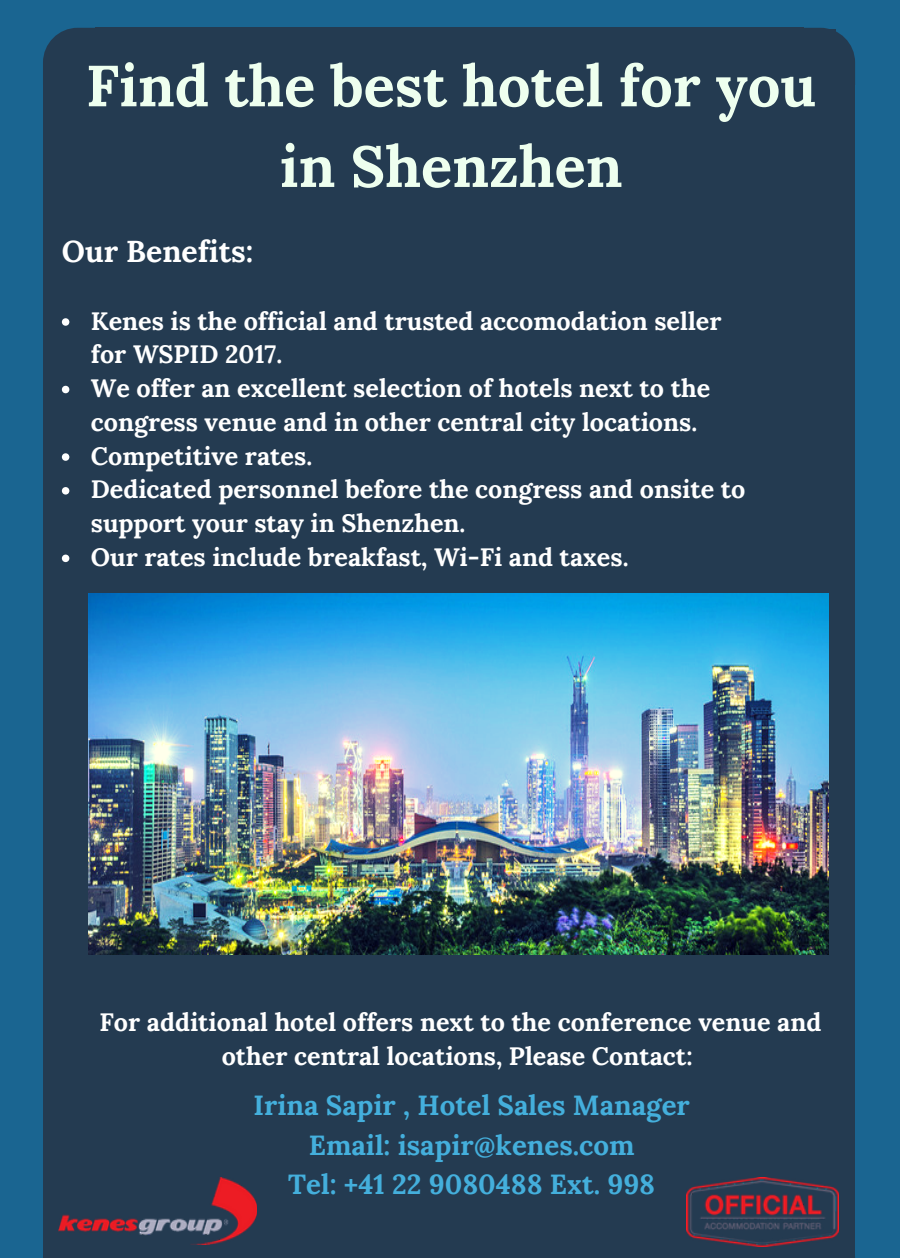
<style>
.page{position:relative;width:900px;height:1258px;background:#1a6591}
.page>*{position:absolute;margin:0;border:0;box-sizing:border-box;transform-origin:0 0}
.t1{font:700 57.75px/80.5px "Lora";color:#eeffef;text-align:center}
.t2{font:700 30.25px "Lora";color:#fff}
.t3{font:700 27.75px/39.5px "Lora";color:#44afdc;text-align:center}
.t4{font:700 25.25px/33.8px "Lora";color:#fff}
</style>
<div class="page">
<svg style="left:803px;top:28px;width:52px;height:55px"></svg>
<div style="left:801px;top:83px;width:54px;height:1174px;background:#243b51"></div>
<div style="left:79px;top:30px;width:757px;height:1228px;background:#243b51"></div>
<div style="left:95px;top:28px;width:708px;height:57px;background:#243b51"></div>
<svg style="left:43px;top:28px;width:52px;height:55px"></svg>
<div style="left:43px;top:83px;width:54px;height:1174px;background:#243b51"></div>
<hr style="left:95px;top:1256px;width:708px;height:2px;background:#301111">
<svg style="left:43px;top:1256px;width:54px;height:2px"></svg>
<svg style="left:801px;top:1256px;width:54px;height:2px"></svg>
<svg style="left:62px;top:318px;width:7px;height:8px"></svg>
<svg style="left:62px;top:386px;width:7px;height:7px"></svg>
<svg style="left:62px;top:453px;width:7px;height:8px"></svg>
<svg style="left:62px;top:487px;width:7px;height:7px"></svg>
<svg style="left:62px;top:554px;width:7px;height:8px"></svg>
<img style="left:58px;top:1177px;width:199px;height:67px">
<img style="left:686px;top:1177px;width:152px;height:69px">
<img style="left:88px;top:594px;width:741px;height:360px">
<h1 class="t1" style="left:86px;top:45px;width:732px">Find the best hotel for you in Shenzhen</h1>
<p class="t2" style="left:62px;top:231px;width:193px">Our Benefits:</p>
<p class="t4" style="left:91px;top:303px;width:656px">Kenes is the official and trusted accomodation seller for WSPID 2017.<br>We offer an excellent selection of hotels next to the congress venue and in other central city locations.<br>Competitive rates.<br>Dedicated personnel before the congress and onsite to support your stay in Shenzhen.<br>Our rates include breakfast, Wi-Fi and taxes.</p>
<p class="t4" style="left:100px;top:1005px;width:723px;text-align:center">For additional hotel offers next to the conference venue and other central locations, Please Contact:</p>
<p class="t3" style="left:254px;top:1085px;width:438px">Irina Sapir , Hotel Sales Manager<br>Email: isapir@kenes.com<br>Tel: +41 22 9080488 Ext. 998</p>
</div>
